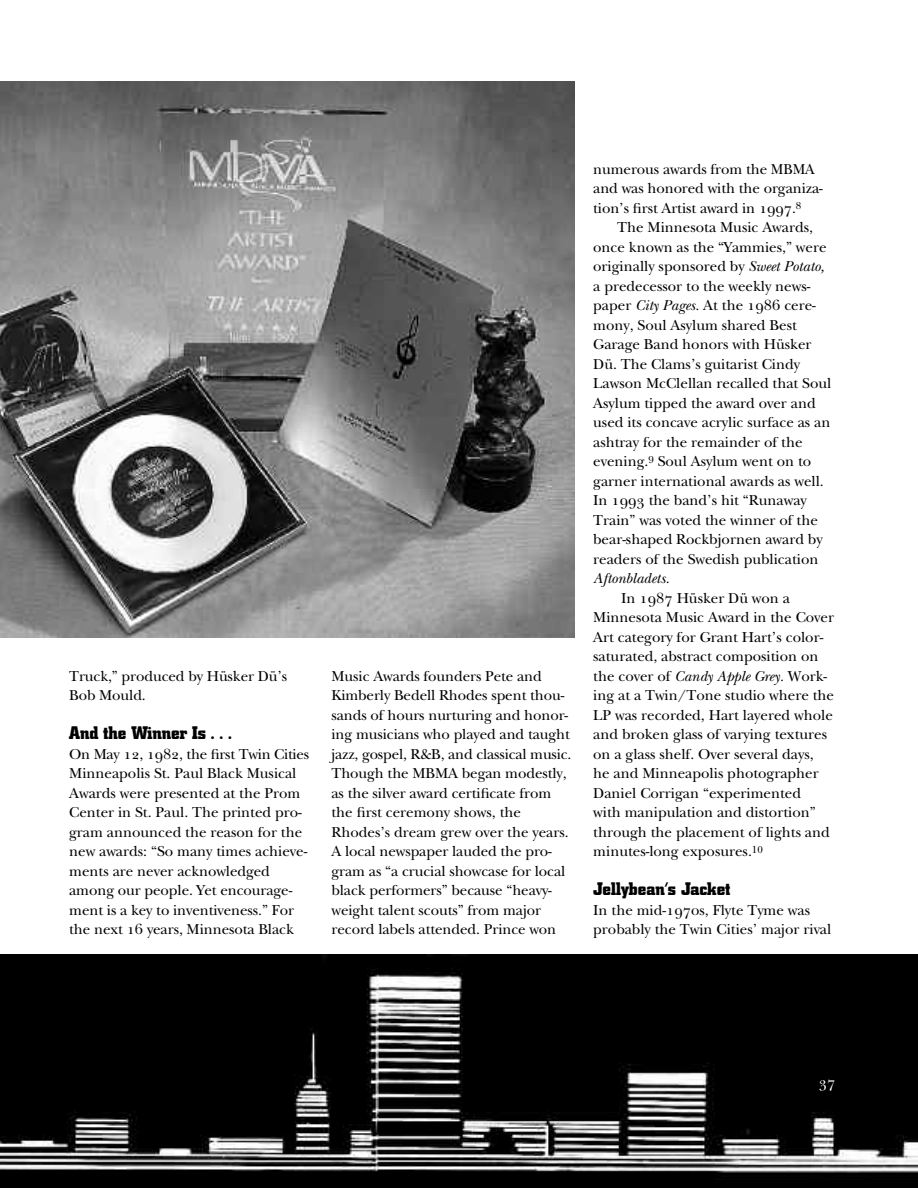
<style>
.page{position:relative;width:918px;height:1188px;background:#fff}
.page>*{position:absolute;margin:0;border:0;box-sizing:border-box;transform-origin:0 0}
.t1{font:700 18px "City";color:#000}
.t2{font:15px/19.5px "New Baskerville";color:#000}
.t3{font:15px "New Baskerville Italic Os F";color:#000}
.t4{font:15px "New Baskerville SC";color:#fff}
.s1{font-family:"New Baskerville SC"}
.s2{font-family:"New Baskerville Italic Os F"}
</style>
<div class="page">
<img style="left:0;top:81px;width:574px;height:557px">
<img style="left:0;top:954px;width:918px;height:234px">
<p class="t2" style="left:69px;top:668px;width:220px">Truck,” produced by Hüsker Dü’s<br>Bob Mould.</p>
<p class="t1" style="left:69px;top:727px;width:164px">And the Winner Is . . .</p>
<p class="t2" style="left:69px;top:746px;width:242px">On May <span class="s1">12</span>, <span class="s1">1982</span>, the first Twin Cities Minneapolis St. Paul Black Musical Awards were presented at the Prom Center in St. Paul. The printed pro&shy;gram announced the reason for the new awards: “So many times achieve&shy;ments are never acknowledged among our people. Yet encourage&shy;ment is a key to inventiveness.” For the next <span class="s1">16</span> years, Minnesota Black</p>
<p class="t2" style="left:332px;top:668px;width:241px">Music Awards founders Pete and Kimberly Bedell Rhodes spent thou&shy;sands of hours nurturing and honor&shy;ing musicians who played and taught jazz, gospel, R&amp;B, and classical music.<br>Though the MBMA began modestly, as the silver award certificate from the first ceremony shows, the Rhodes’s dream grew over the years.<br>A local newspaper lauded the pro&shy;gram as “a crucial showcase for local black performers” because “heavy&shy;weight talent scouts” from major record labels attended. Prince won</p>
<p class="t2" style="left:593px;top:161px;width:231px">numerous awards from the MBMA and was honored with the organiza&shy;tion’s first Artist award in <span class="s1">1997</span>.<sup>8</sup></p>
<p class="t2" style="left:593px;top:220px;width:240px;text-indent:24px">The Minnesota Music Awards, once known as the “Yammies,” were originally sponsored by <span class="s2">Sweet Potato, </span>a predecessor to the weekly news&shy;paper <span class="s2">City Pages.</span> At the <span class="s1">1986</span> cere&shy;mony, Soul Asylum shared Best Garage Band honors with Hüsker Dü. The Clams’s guitarist Cindy Lawson McClellan recalled that Soul Asylum tipped the award over and used its concave acrylic surface as an ashtray for the remainder of the evening.<sup>9</sup> Soul Asylum went on to garner international awards as well.<br>In <span class="s1">1993</span> the band’s hit “Runaway Train” was voted the winner of the bear-shaped Rockbjornen award by readers of the Swedish publication</p>
<p class="t3" style="left:593px;top:573px;width:78px">Aftonbladets.</p>
<p class="t2" style="left:593px;top:590px;width:242px;text-indent:28px">In <span class="s1">1987</span> Hüsker Dü won a Minnesota Music Award in the Cover Art category for Grant Hart’s color&shy;saturated, abstract composition on the cover of <span class="s2">Candy Apple Grey.</span> Work&shy;ing at a Twin/Tone studio where the LP was recorded, Hart layered whole and broken glass of varying textures on a glass shelf. Over several days,<br>he and Minneapolis photographer Daniel Corrigan “experimented<br>with manipulation and distortion” through the placement of lights and minutes-long exposures.<sup>10</sup></p>
<p class="t1" style="left:593px;top:883px;width:139px">Jellybean’s Jacket</p>
<p class="t2" style="left:593px;top:902px;width:240px">In the mid-<span class="s1">1970</span>s, Flyte Tyme was probably the Twin Cities’ major rival</p>
<p class="t4" style="left:819px;top:1076px;width:18px">37</p>
</div>
